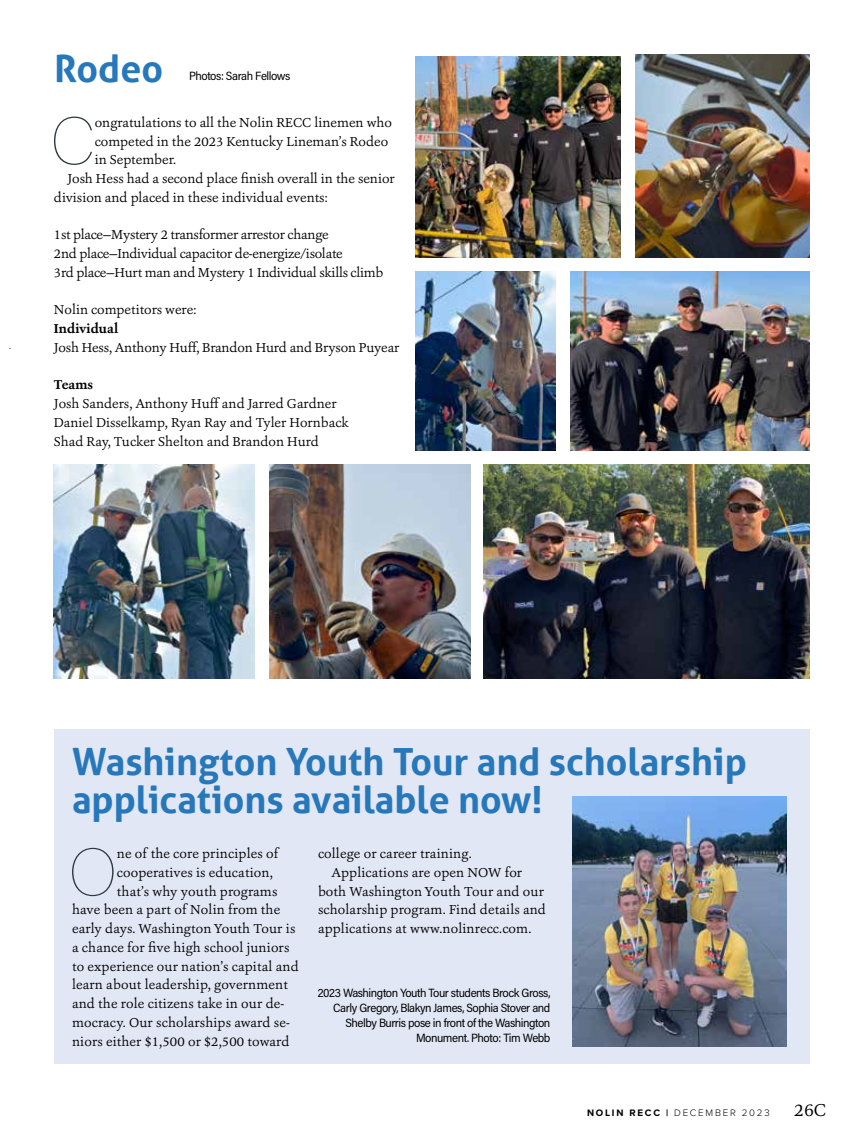
<style>
.page{position:relative;width:864px;height:1134px;background:#fff}
.page>*{position:absolute;margin:0;border:0;box-sizing:border-box;transform-origin:0 0}
.t1{font:100 66.75px "Acumin Pro";color:#2d393e}
.t2{font:700 37.5px/37.5px "Aller";color:#2778ba}
.t3{font:18px "Ashbury";color:#000}
.t4{font:13.5px/18.8px "Ashbury";color:#000}
.t5{font:13.5px/18.8px "Ashbury";letter-spacing:-.02em;color:#000}
.t6{font:700 13.5px "Ashbury";color:#000}
.t7{font:12px/15px "Acumin Pro Semi Cond";letter-spacing:-.035em;color:#000;text-align:right}
.t8{font:300 9.75px "Proxima Nova";letter-spacing:.18em;color:#000}
.s1{font-weight:700}
</style>
<div class="page">
<img style="left:54px;top:464px;width:201px;height:214px">
<img style="left:636px;top:54px;width:174px;height:204px">
<img style="left:484px;top:464px;width:326px;height:214px">
<img style="left:570px;top:272px;width:240px;height:179px">
<div style="left:54px;top:730px;width:756px;height:334px;background:#e1e7f4"></div>
<img style="left:573px;top:796px;width:214px;height:250px">
<img style="left:269px;top:464px;width:202px;height:214px">
<img style="left:416px;top:57px;width:205px;height:201px">
<img style="left:416px;top:272px;width:139px;height:179px">
<h2 class="t2" style="left:54px;top:49px;width:111px">Rodeo</h2>
<h1 class="t1" style="left:51px;top:95px;width:46px">C</h1>
<p class="t4" style="left:95px;top:113px;width:299px">ongratulations to all the Nolin RECC linemen who</p>
<p class="t7" style="left:189px;top:68px;width:103px">Photos: Sarah Fellows</p>
<p class="t4" style="left:95px;top:132px;width:295px">competed in the 2023 Kentucky Lineman’s Rodeo</p>
<p class="t4" style="left:95px;top:150px;width:83px">in September.</p>
<p class="t4" style="left:67px;top:169px;width:329px">Josh Hess had a second place finish overall in the senior</p>
<p class="t4" style="left:54px;top:188px;width:275px">division and placed in these individual events:</p>
<p class="t5" style="left:54px;top:225px;width:331px">1st place—Mystery 2 transformer arrestor change<br>2nd place—Individual capacitor de-energize/isolate<br>3rd place—Hurt man and Mystery 1 Individual skills climb</p>
<p class="t4" style="left:54px;top:300px;width:144px">Nolin competitors were:</p>
<p class="t6" style="left:54px;top:320px;width:66px">Individual</p>
<p class="t4" style="left:54px;top:338px;width:347px">Josh Hess, Anthony Huff, Brandon Hurd and Bryson Puyear</p>
<p class="t6" style="left:54px;top:376px;width:41px">Teams</p>
<p class="t4" style="left:54px;top:394px;width:296px">Josh Sanders, Anthony Huff and Jarred Gardner<br>Daniel Disselkamp, Ryan Ray and Tyler Hornback<br>Shad Ray, Tucker Shelton and Brandon Hurd</p>
<h2 class="t2" style="left:72px;top:743px;width:676px">Washington Youth Tour and scholarship applications available now!</h2>
<h1 class="t1" style="left:69px;top:827px;width:50px">O</h1>
<p class="t4" style="left:117px;top:844px;width:163px">ne of the core principles of</p>
<p class="t4" style="left:318px;top:844px;width:155px">college or career training.</p>
<p class="t4" style="left:332px;top:863px;width:192px">Applications are open NOW for</p>
<p class="t4" style="left:318px;top:882px;width:227px">both Washington Youth Tour and our</p>
<p class="t4" style="left:318px;top:900px;width:230px">scholarship program. Find details and</p>
<p class="t4" style="left:318px;top:919px;width:215px">applications at www.nolinrecc.com.</p>
<p class="t4" style="left:117px;top:863px;width:157px">cooperatives is education,</p>
<p class="t4" style="left:117px;top:882px;width:162px">that’s why youth programs</p>
<p class="t4" style="left:72px;top:900px;width:210px">have been a part of Nolin from the</p>
<p class="t4" style="left:72px;top:919px;width:225px">early days. Washington Youth Tour is</p>
<p class="t4" style="left:72px;top:938px;width:219px">a chance for five high school juniors</p>
<p class="t4" style="left:72px;top:957px;width:228px">to experience our nation’s capital and</p>
<p class="t4" style="left:72px;top:975px;width:217px">learn about leadership, government</p>
<p class="t4" style="left:72px;top:994px;width:214px">and the role citizens take in our de-</p>
<p class="t4" style="left:72px;top:1013px;width:219px">mocracy. Our scholarships award se-</p>
<p class="t4" style="left:72px;top:1032px;width:219px">niors either $1,500 or $2,500 toward</p>
<p class="t7" style="left:318px;top:984px;width:234px">2023 Washington Youth Tour students Brock Gross, Carly Gregory, Blakyn James, Sophia Stover and Shelby Burris pose in front of the Washington Monument. Photo: Tim Webb</p>
<p class="t8" style="left:587px;top:1106px;width:184px"><span class="s1">NOLIN RECC |</span> DECEMBER 2023</p>
<h3 class="t3" style="left:794px;top:1099px;width:34px">26C</h3>
</div>
